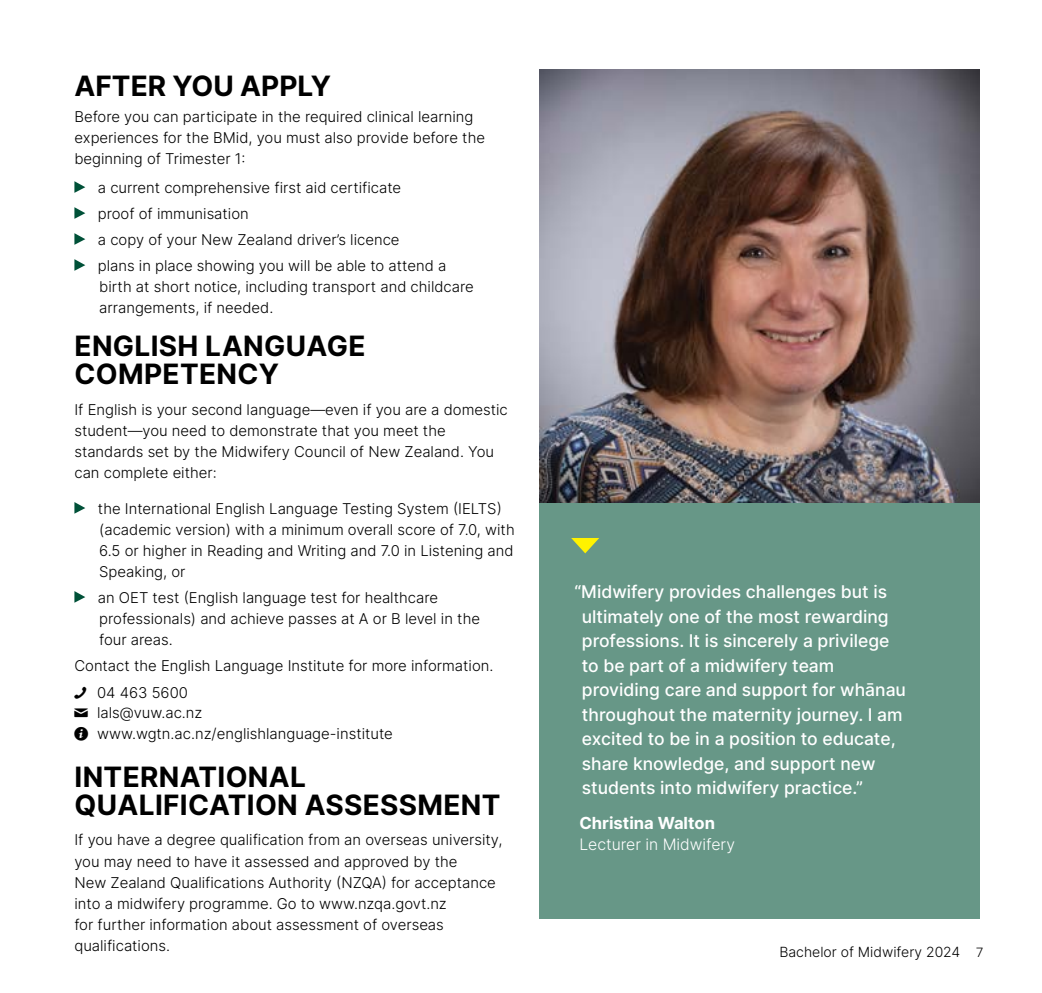
<style>
.page{position:relative;width:1042px;height:993px;background:#fff}
.page>*{position:absolute;margin:0;border:0;box-sizing:border-box;transform-origin:0 0}
.t1{font:700 28px/28px "Inter";letter-spacing:.01em;color:#000}
.t2{font:500 17.5px/24.5px "Inter";color:#fff}
.t3{font:700 16.62px "Inter";color:#fff}
.t4{font:300 15.75px "Inter";color:#fff}
.t5{font:300 14.88px/21px "Inter";color:#000}
.t6{font:300 14px "Inter";color:#000}
.s1{font-family:"Proxima Nova"}
</style>
<div class="page">
<svg style="left:74px;top:181px;width:11px;height:12px"></svg>
<svg style="left:74px;top:207px;width:11px;height:12px"></svg>
<svg style="left:74px;top:233px;width:11px;height:12px"></svg>
<svg style="left:74px;top:259px;width:11px;height:12px"></svg>
<svg style="left:74px;top:502px;width:11px;height:11px"></svg>
<svg style="left:74px;top:591px;width:11px;height:11px"></svg>
<img style="left:540px;top:69px;width:440px;height:434px">
<div style="left:539px;top:503px;width:441px;height:415px;background:#679787"></div>
<svg style="left:571px;top:538px;width:28px;height:15px"></svg>
<h1 class="t1" style="left:75px;top:71px;width:258px">AFTER YOU APPLY</h1>
<p class="t5" style="left:74px;top:106px;width:412px">Before you can participate in the required clinical learning experiences for the BMid, you must also provide before the beginning of Trimester 1:</p>
<p class="t5" style="left:98px;top:174px;width:350px;line-height:25.9px">a current comprehensive first aid certificate<br>proof of immunisation<br>a copy of your New Zealand driver’s licence<br>plans in place showing you will be able to attend a</p>
<p class="t5" style="left:99px;top:275px;width:376px">birth at short notice, including transport and childcare arrangements, if needed.</p>
<h1 class="t1" style="left:75px;top:331px;width:293px">ENGLISH LANGUAGE<br>COMPETENCY</h1>
<p class="t5" style="left:74px;top:398px;width:435px">If English is your second language—even if you are a domestic student—you need to demonstrate that you meet the standards set by the Midwifery Council of New Zealand. You can complete either:</p>
<p class="t5" style="left:98px;top:497px;width:418px">the International English Language Testing System (IELTS) (academic version) with a minimum overall score of 7.0, with 6.5 or higher in Reading and Writing and 7.0 in Listening and Speaking, or</p>
<p class="t5" style="left:98px;top:586px;width:384px">an OET test (English language test for healthcare professionals) and achieve passes at A or B level in the four areas.</p>
<p class="t5" style="left:97px;top:651px;width:398px;line-height:27.7px;text-indent:-23px">Contact the English Language Institute for more information.<br>04 463 5600</p>
<p class="t5" style="left:97px;top:702px;width:297px;line-height:20.1px">lals@vuw.ac.nz www.wgtn.ac.nz/englishlanguage-institute</p>
<h1 class="t1" style="left:75px;top:761px;width:427px">INTERNATIONAL<br>QUALIFICATION ASSESSMENT</h1>
<p class="t5" style="left:74px;top:829px;width:429px">If you have a degree qualification from an overseas university, you may need to have it assessed and approved by the<br>New Zealand Qualifications Authority (NZQA) for acceptance into a midwifery programme. Go to www.nzqa.govt.nz<br>for further information about assessment of overseas qualifications.</p>
<p class="t2" style="left:582px;top:579px;width:326px;text-indent:-7px">“Midwifery provides challenges but is ultimately one of the most rewarding professions. It is sincerely a privilege to be part of a midwifery team providing care and support for whānau throughout the maternity journey. I am excited to be in a position to educate, share knowledge, and support new students into midwifery practice.”</p>
<p class="t3" style="left:579px;top:811px;width:137px">Christina Walton</p>
<p class="t4" style="left:579px;top:832px;width:157px">Lecturer in Midwifery</p>
<p class="t6" style="left:779px;top:941px;width:205px">Bachelor of Midwifery 2024 <span class="s1">7</span></p>
</div>
